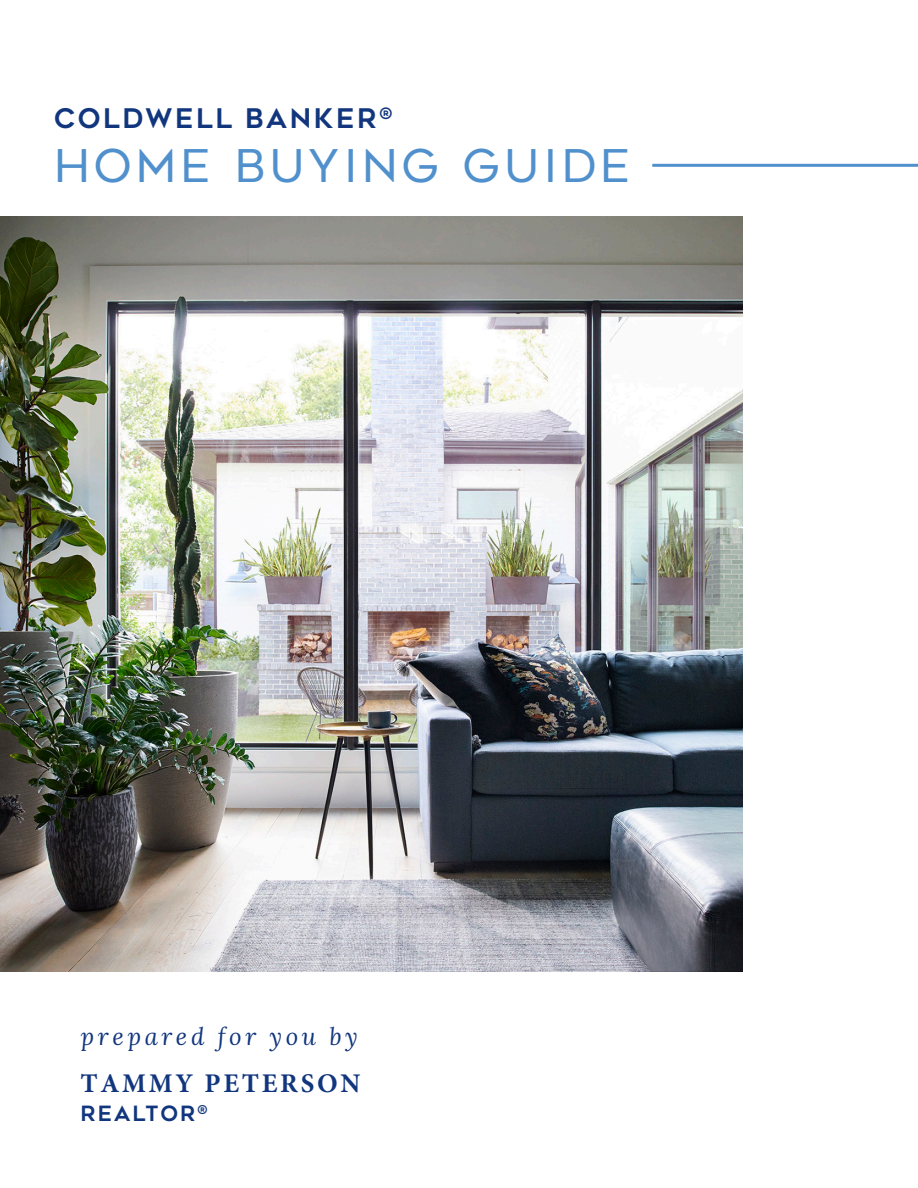
<style>
.page{position:relative;width:918px;height:1188px;background:#fff}
.page>*{position:absolute;margin:0;border:0;box-sizing:border-box;transform-origin:0 0}
.Cover_Header{font:45px "Geometos Neue";letter-spacing:.1em;color:#5090cc}
.Cover_Header-2{font:700 27px "Geometos Neue";letter-spacing:.1em;color:#11367e}
.Subheader{font:700 27px "Minion Pro";letter-spacing:.1em;color:#11367e}
.Subheader-2{font:italic 24px "Lora";letter-spacing:.15em;color:#11367e}
.Subheader-3{font:700 21px "Geometos Neue";letter-spacing:.1em;color:#11367e}
</style>
<div class="page">
<img style="left:0;top:216px;width:742px;height:756px">
<hr style="left:652px;top:164px;width:266px;height:3px;background:#5090cc">
<p class="Cover_Header-2" style="left:54px;top:102px;width:340px">COLDWELL BANKER<sup>®</sup></p>
<p class="Cover_Header" style="left:54px;top:139px;width:578px">HOME BUYING GUIDE</p>
<p class="Subheader-2" style="left:81px;top:1020px;width:279px">prepared for you by</p>
<p class="Subheader" style="left:81px;top:1064px;width:281px">TAMMY PETERSON</p>
<p class="Subheader-3" style="left:81px;top:1102px;width:129px">REALTOR<sup>®</sup></p>
</div>
